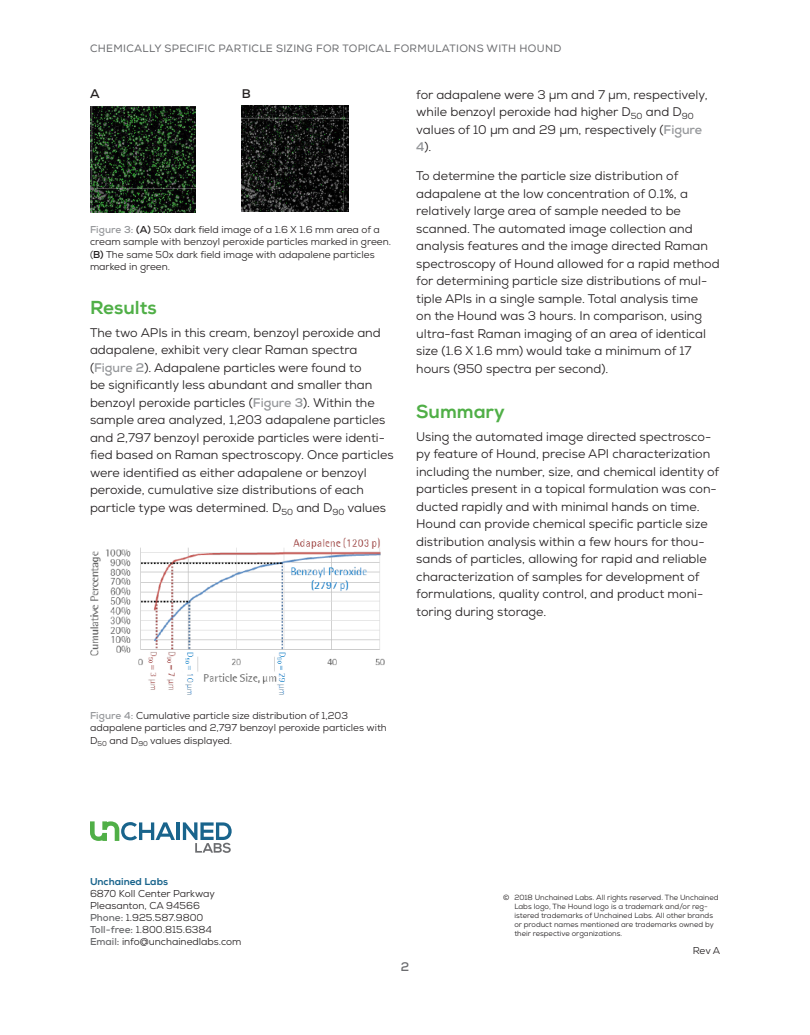
<style>
.page{position:relative;width:810px;height:1035px;background:#fff}
.page>*{position:absolute;margin:0;border:0;box-sizing:border-box;transform-origin:0 0}
.header_1{font:18.75px "Nexa X Bold";color:#50af47}
.body{font:12.5px/17.5px "Nexa";color:#231f20}
.body-2{font:700 12.5px "Nexa";color:#231f20}
.t1{font:700 12.5px "Nexa";color:#6c6d70}
.t2{font:10.62px "Nexa";letter-spacing:.03em;color:#6c6d70}
.t3{font:10px/12.5px "Nexa";color:#231f20}
.t4{font:10px "Nexa X Bold";color:#19648c}
.t5{font:7.5px/9px "Nexa";color:#231f20}
.s1{font-weight:700;color:#95979a}
.s2{font-weight:700}
.s3{font-weight:700;color:#6c6d70}
</style>
<div class="page">
<hr style="left:176px;top:822px;width:3px;height:18px;background:#19648c">
<svg style="left:183px;top:822px;width:49px;height:31px"></svg>
<svg style="left:90px;top:821px;width:85px;height:20px"></svg>
<img style="left:90px;top:107px;width:106px;height:105px">
<img style="left:242px;top:106px;width:106px;height:106px">
<img style="left:90px;top:537px;width:295px;height:158px">
<p class="t2" style="left:90px;top:42px;width:473px">CHEMICALLY SPECIFIC PARTICLE SIZING FOR TOPICAL FORMULATIONS WITH HOUND</p>
<p class="body-2" style="left:90px;top:86px;width:11px">A</p>
<p class="body-2" style="left:242px;top:86px;width:10px">B</p>
<p class="t3" style="left:90px;top:223px;width:303px"><span class="s1">Figure 3:</span> <span class="s2">(A)</span> 50x dark field image of a 1.6 X 1.6 mm area of a cream sample with benzoyl peroxide particles marked in green. (<span class="s2">B)</span> The same 50x dark field image with adapalene particles marked in green.</p>
<p class="header_1" style="left:90px;top:296px;width:68px">Results</p>
<p class="body" style="left:90px;top:324px;width:305px">The two APIs in this cream, benzoyl peroxide and adapalene, exhibit very clear Raman spectra (<span class="s1">Figure 2</span>). Adapalene particles were found to<br>be significantly less abundant and smaller than benzoyl peroxide particles (<span class="s1">Figure 3</span>). Within the sample area analyzed, 1,203 adapalene particles and 2,797 benzoyl peroxide particles were identi&shy;fied based on Raman spectroscopy. Once particles were identified as either adapalene or benzoyl peroxide, cumulative size distributions of each particle type was determined. D<sub>50</sub> and D<sub>90</sub> values</p>
<p class="body" style="left:416px;top:86px;width:293px">for adapalene were 3 µm and 7 µm, respectively, while benzoyl peroxide had higher D<sub>50</sub> and D<sub>90 </sub>values of 10 µm and 29 µm, respectively (<span class="s1">Figure 4</span>).</p>
<p class="body" style="left:416px;top:167px;width:305px">To determine the particle size distribution of adapalene at the low concentration of 0.1%, a relatively large area of sample needed to be scanned. The automated image collection and analysis features and the image directed Raman spectroscopy of Hound allowed for a rapid method for determining particle size distributions of mul&shy;tiple APIs in a single sample. Total analysis time<br>on the Hound was 3 hours. In comparison, using ultra-fast Raman imaging of an area of identical size (1.6 X 1.6 mm) would take a minimum of 17 hours (950 spectra per second).</p>
<p class="header_1" style="left:416px;top:400px;width:90px">Summary</p>
<p class="body" style="left:416px;top:428px;width:305px">Using the automated image directed spectrosco&shy;py feature of Hound, precise API characterization including the number, size, and chemical identity of particles present in a topical formulation was con&shy;ducted rapidly and with minimal hands on time.<br>Hound can provide chemical specific particle size distribution analysis within a few hours for thou&shy;sands of particles, allowing for rapid and reliable characterization of samples for development of formulations, quality control, and product moni&shy;toring during storage.</p>
<p class="t3" style="left:90px;top:709px;width:298px"><span class="s1">Figure 4:</span> Cumulative particle size distribution of 1,203 adapalene particles and 2,797 benzoyl peroxide particles with<br>D<sub>50</sub> and D<sub>90</sub> values displayed.</p>
<p class="t4" style="left:90px;top:875px;width:80px">Unchained Labs</p>
<p class="t3" style="left:90px;top:888px;width:153px;line-height:12px">6870 Koll Center Parkway<br>Pleasanton, CA 94566<br><span class="s3">Phone:</span> 1.925.587.9800<br><span class="s3">Toll-free:</span> 1.800.815.6384<br><span class="s3">Email:</span> info@unchainedlabs.com</p>
<p class="t5" style="left:514px;top:893px;width:206px;text-indent:-11px">© 2018 Unchained Labs. All rights reserved. The Unchained Labs logo, The Hound logo is a trademark and/or reg&shy;istered trademarks of Unchained Labs. All other brands or product names mentioned are trademarks owned by their respective organizations.</p>
<p class="t3" style="left:693px;top:944px;width:29px">Rev A</p>
<p class="t1" style="left:401px;top:959px;width:10px">2</p>
</div>
